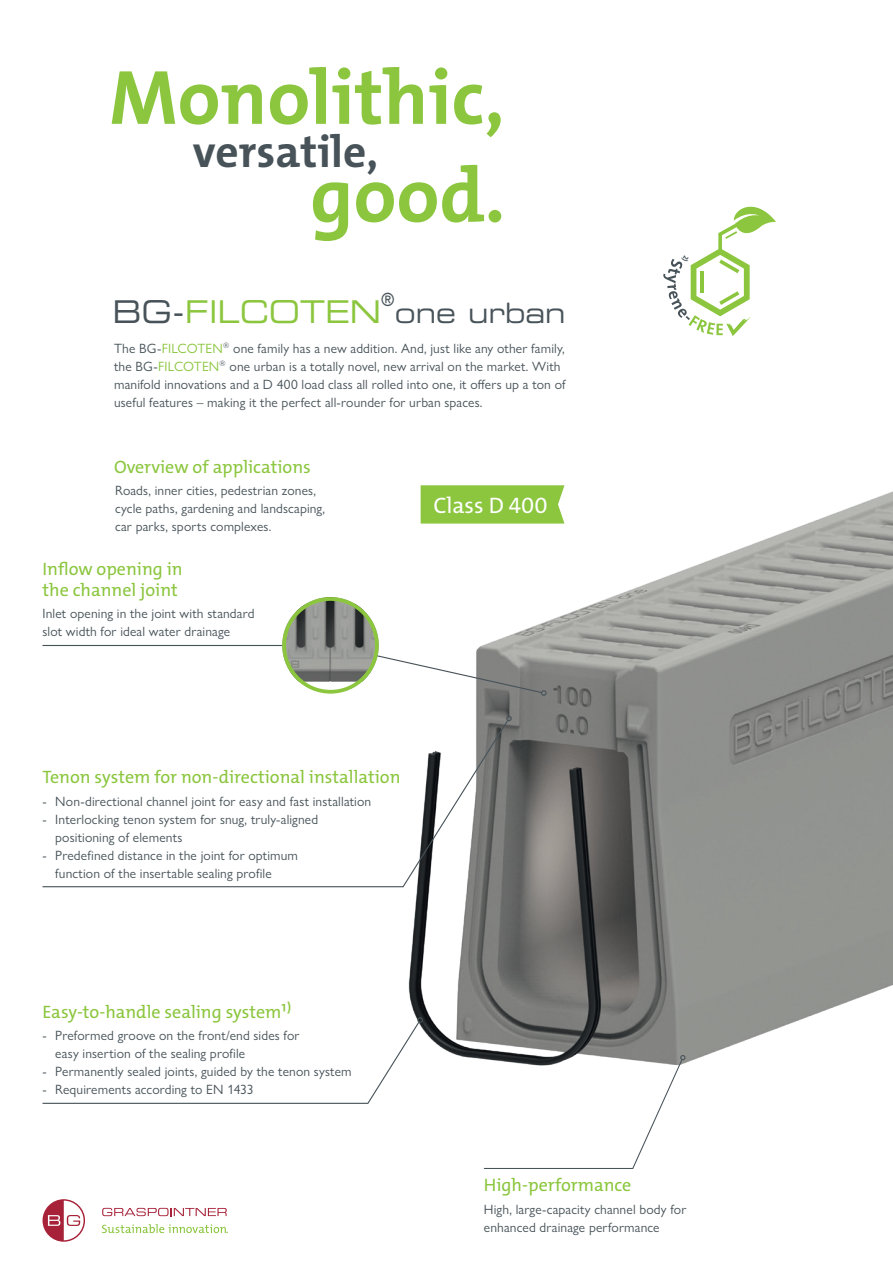
<style>
.page{position:relative;width:893px;height:1263px;background:#fff}
.page>*{position:absolute;margin:0;border:0;box-sizing:border-box;transform-origin:0 0}
.t1{font:700 77.7px/97.8px "The Mix E2 s";color:#8bc63e;text-align:right}
.t2{font:700 45.3px "The Mix E2 s";color:#475359}
.t3{font:31.35px "Eurostile LT Std Ex 2";color:#8bc63e;scale:.92 1}
.t4{font:28.05px "Eurostile LT Std Ex 2";color:#475359;scale:.92 1}
.t5{font:22.5px "The Mix E2 s";color:#fff}
.t6{font:18.15px "Eurostile LT Std Ex 2";color:#475359;scale:.92 1}
.t7{font:18px/21px "The Mix E2 s";color:#8bc63e}
.t8{font:13.5px/18px "Gill Sans Nova";letter-spacing:.01em;color:#475359}
.s1{color:#475359}
.s2{color:#8bc63e}
</style>
<div class="page">
<img style="left:408px;top:485px;width:485px;height:578px">
<svg style="left:42px;top:719px;width:467px;height:169px"></svg>
<svg style="left:506px;top:716px;width:6px;height:5px"></svg>
<svg style="left:42px;top:1017px;width:381px;height:87px"></svg>
<svg style="left:42px;top:644px;width:505px;height:52px"></svg>
<img style="left:282px;top:597px;width:97px;height:85px">
<div style="left:282px;top:597px;width:97px;height:97px;border:4px solid #8bc63e;border-radius:50%"></div>
<svg style="left:102px;top:1208px;width:125px;height:8px"></svg>
<svg style="left:43px;top:1199px;width:42px;height:43px"></svg>
<svg style="left:102px;top:1224px;width:126px;height:9px"></svg>
<svg style="left:483px;top:1055px;width:202px;height:114px"></svg>
<svg style="left:663px;top:206px;width:113px;height:130px"></svg>
<h1 class="t1" style="left:109px;top:49px;width:397px">Monolithic, good.</h1>
<h2 class="t2" style="left:193px;top:123px;width:187px">versatile,</h2>
<h3 class="t6" style="left:381px;top:287px;width:16px">®</h3>
<h3 class="t3" style="left:112px;top:290px;width:294px"><span class="s1">BG-</span>FILCOTEN</h3>
<h3 class="t4" style="left:395px;top:294px;width:187px">one urban</h3>
<p class="t8" style="left:114px;top:339px;width:453px">The BG-<span class="s2">FILCOTEN</span><sup>®</sup> one family has a new addition. And, just like any other family, the BG-<span class="s2">FILCOTEN</span><sup>®</sup> one urban is a totally novel, new arrival on the market. With manifold innovations and a D 400 load class all rolled into one, it offers up a ton of useful features – making it the perfect all-rounder for urban spaces.</p>
<h3 class="t7" style="left:114px;top:456px;width:198px">Overview of applications</h3>
<p class="t8" style="left:115px;top:481px;width:212px">Roads, inner cities, pedestrian zones, cycle paths, gardening and landscaping, car parks, sports complexes.</p>
<h3 class="t7" style="left:43px;top:558px;width:142px">Inflow opening in the channel joint</h3>
<p class="t8" style="left:43px;top:604px;width:214px">Inlet opening in the joint with standard slot width for ideal water drainage</p>
<h3 class="t5" style="left:433px;top:491px;width:116px">Class D 400</h3>
<h3 class="t7" style="left:43px;top:767px;width:360px">Tenon system for non-directional installation</h3>
<p class="t8" style="left:43px;top:792px;width:330px">- Non-directional channel joint for easy and fast installation</p>
<p class="t8" style="left:55px;top:810px;width:264px;text-indent:-13px">- Interlocking tenon system for snug, truly-aligned positioning of elements</p>
<p class="t8" style="left:55px;top:846px;width:244px;text-indent:-13px">- Predefined distance in the joint for optimum function of the insertable sealing profile</p>
<h3 class="t7" style="left:43px;top:1001px;width:251px">Easy-to-handle sealing system¹⁾</h3>
<p class="t8" style="left:55px;top:1026px;width:246px;text-indent:-13px">- Preformed groove on the front/end sides for easy insertion of the sealing profile</p>
<p class="t8" style="left:43px;top:1062px;width:311px">- Permanently sealed joints, guided by the tenon system</p>
<p class="t8" style="left:43px;top:1080px;width:212px">- Requirements according to EN 1433</p>
<h3 class="t7" style="left:484px;top:1175px;width:149px">High-performance</h3>
<p class="t8" style="left:484px;top:1200px;width:204px">High, large-capacity channel body for enhanced drainage performance</p>
</div>
